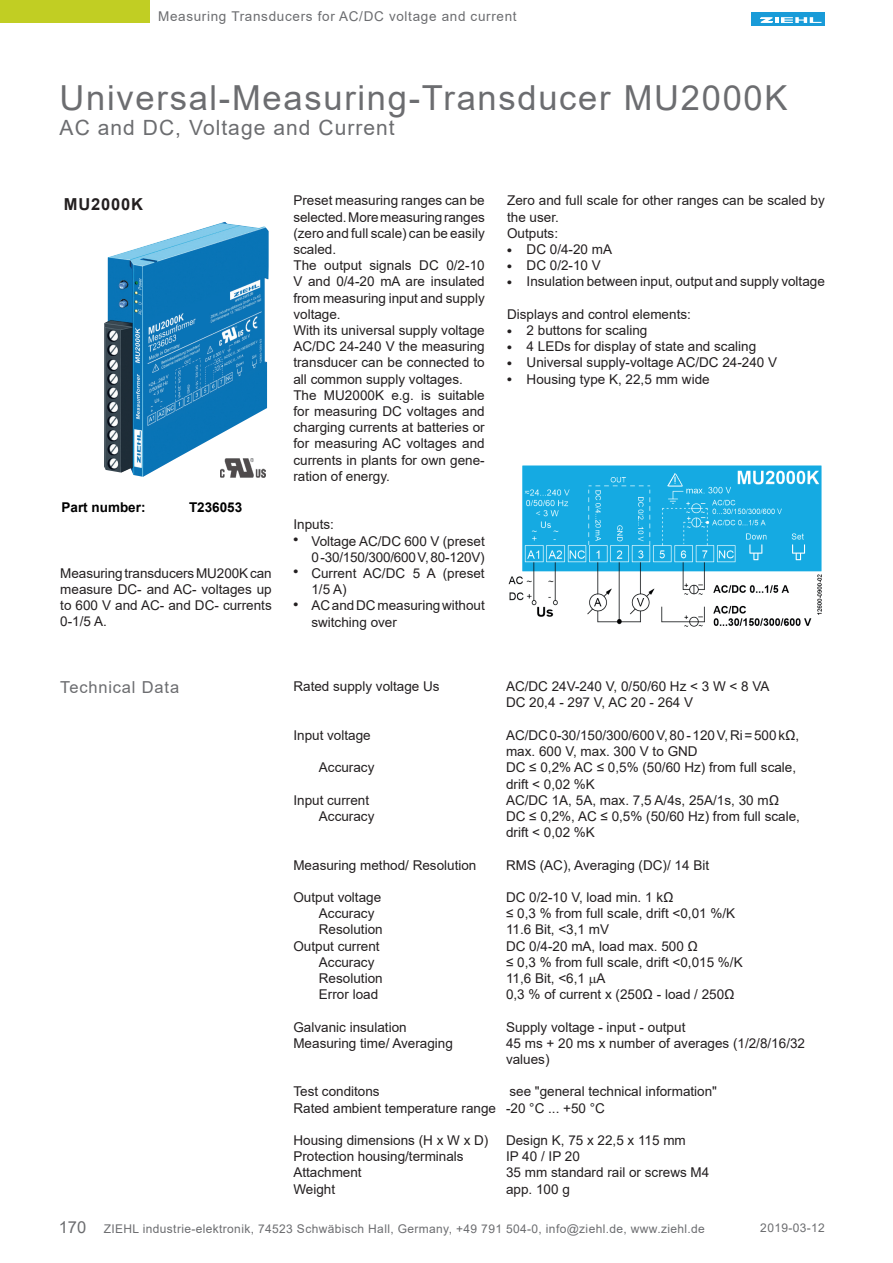
<style>
.page{position:relative;width:893px;height:1263px;background:#fff}
.page>*{position:absolute;margin:0;border:0;box-sizing:border-box;transform-origin:0 0}
.t1{font:34.5px "Arial";letter-spacing:.05em;color:#6c6d70}
.t2{font:21px "Arial";letter-spacing:.05em;color:#6c6d70}
.t3{font:16.5px "Arial";letter-spacing:.05em;color:#6c6d70}
.t4{font:700 16.5px "Arial";letter-spacing:.05em;color:#231f20}
.t5{font:13.5px/16.2px "Arial";color:#231f20}
.t6{font:13.5px "Arial";letter-spacing:.05em;color:#6c6d70}
.t7{font:700 13.5px "Arial";color:#000}
.t8{font:700 13.5px/16.2px "Arial";color:#231f20;text-align:justify}
.t9{font:12px "Arial";letter-spacing:.03em;color:#6c6d70}
.s1{font-size:16.5px}
</style>
<div class="page">
<div style="left:751px;top:12px;width:73px;height:14px;background:#199bd8"></div>
<svg style="left:761px;top:17px;width:60px;height:6px"></svg>
<div style="left:0;top:0;width:150px;height:22px;background:#c1ce23"></div>
<img style="left:104px;top:222px;width:165px;height:255px">
<img style="left:220px;top:458px;width:45px;height:19px">
<img style="left:508px;top:465px;width:314px;height:162px">
<p class="t6" style="left:158px;top:7px;width:360px">Measuring Transducers for AC/DC voltage and current</p>
<h1 class="t1" style="left:60px;top:74px;width:729px">Universal-Measuring-Transducer MU2000K</h1>
<h2 class="t2" style="left:60px;top:114px;width:337px">AC and DC, Voltage and Current</h2>
<p class="t4" style="left:64px;top:192px;width:81px">MU2000K</p>
<p class="t7" style="left:62px;top:498px;width:86px">Part number:</p>
<p class="t7" style="left:189px;top:498px;width:55px">T236053</p>
<p class="t5" style="left:60px;top:565px;width:213px;text-align:justify">Measuring transducers MU200K can measure DC- and AC- voltages up to 600 V and AC- and DC- currents 0-1/5 A.</p>
<p class="t3" style="left:60px;top:676px;width:120px">Technical Data</p>
<p class="t5" style="left:293px;top:192px;width:193px">Preset measuring ranges can be selected. More measuring ranges (zero and full scale) can be easily scaled.<br>The output signals DC 0/2-10<br>V and 0/4-20 mA are insulated from measuring input and supply voltage.<br>With its universal supply voltage<br>AC/DC 24-240 V the measuring transducer can be connected to all common supply voltages.<br>The MU2000K e.g. is suitable for measuring DC voltages and charging currents at batteries or for measuring AC voltages and currents in plants for own gene&shy;ration of energy.</p>
<p class="t5" style="left:311px;top:516px;width:175px;text-indent:-18px">Inputs:<br>Voltage AC/DC 600 V (preset<br>0 -30/150/300/600 V, 80-120V)<br>Current AC/DC 5 A (preset<br>1/5 A)<br>AC and DC measuring without switching over</p>
<p class="t8" style="left:293px;top:531px;width:6px">•</p>
<p class="t8" style="left:293px;top:564px;width:6px">•</p>
<p class="t8" style="left:293px;top:596px;width:6px">•</p>
<p class="t5" style="left:507px;top:192px;width:319px">Zero and full scale for other ranges can be scaled by</p>
<p class="t5" style="left:507px;top:209px;width:53px">the user.</p>
<p class="t5" style="left:507px;top:225px;width:53px">Outputs:</p>
<p class="t5" style="left:527px;top:241px;width:87px">DC 0/4-20 mA</p>
<p class="t5" style="left:527px;top:257px;width:76px">DC 0/2-10 V</p>
<p class="t5" style="left:527px;top:273px;width:300px">Insulation between input, output and supply voltage</p>
<p class="t5" style="left:527px;top:306px;width:252px;text-indent:-19px">Displays and control elements:<br>2 buttons for scaling<br>4 LEDs for display of state and scaling<br>Universal supply-voltage AC/DC 24-240 V<br>Housing type K, 22,5 mm wide</p>
<p class="t8" style="left:507px;top:242px;width:6px">• • •</p>
<p class="t8" style="left:507px;top:323px;width:6px">• • • •</p>
<p class="t5" style="left:293px;top:678px;width:148px">Rated supply voltage Us</p>
<p class="t5" style="left:506px;top:678px;width:265px">AC/DC 24V-240 V, 0/50/60 Hz &lt; 3 W &lt; 8 VA<br>DC 20,4 - 297 V, AC 20 - 264 V</p>
<p class="t5" style="left:293px;top:727px;width:79px">Input voltage</p>
<p class="t5" style="left:506px;top:727px;width:295px">AC/DC 0-30/150/300/600 V, 80 - 120 V, Ri = 500 kΩ, max. 600 V, max. 300 V to GND</p>
<p class="t5" style="left:319px;top:759px;width:57px">Accuracy</p>
<p class="t5" style="left:506px;top:759px;width:292px">DC ≤ 0,2% AC ≤ 0,5% (50/60 Hz) from full scale, drift &lt; 0,02 %K</p>
<p class="t5" style="left:293px;top:792px;width:77px">Input current</p>
<p class="t5" style="left:506px;top:792px;width:274px">AC/DC 1A, 5A, max. 7,5 A/4s, 25A/1s, 30 mΩ</p>
<p class="t5" style="left:319px;top:808px;width:57px">Accuracy</p>
<p class="t5" style="left:506px;top:808px;width:295px">DC ≤ 0,2%, AC ≤ 0,5% (50/60 Hz) from full scale, drift &lt; 0,02 %K</p>
<p class="t5" style="left:293px;top:856px;width:185px">Measuring method/ Resolution</p>
<p class="t5" style="left:506px;top:856px;width:205px">RMS (AC), Averaging (DC)/ 14 Bit</p>
<p class="t5" style="left:293px;top:889px;width:89px">Output voltage</p>
<p class="t5" style="left:506px;top:889px;width:169px">DC 0/2-10 V, load min. 1 kΩ</p>
<p class="t5" style="left:319px;top:905px;width:57px">Accuracy</p>
<p class="t5" style="left:506px;top:905px;width:231px">≤ 0,3 % from full scale, drift &lt;0,01 %/K</p>
<p class="t5" style="left:319px;top:921px;width:65px">Resolution</p>
<p class="t5" style="left:506px;top:921px;width:104px">11.6 Bit, &lt;3,1 mV</p>
<p class="t5" style="left:293px;top:937px;width:88px">Output current</p>
<p class="t5" style="left:506px;top:937px;width:193px">DC 0/4-20 mA, load max. 500 Ω</p>
<p class="t5" style="left:319px;top:954px;width:57px">Accuracy</p>
<p class="t5" style="left:506px;top:954px;width:238px">≤ 0,3 % from full scale, drift &lt;0,015 %/K</p>
<p class="t5" style="left:319px;top:970px;width:65px">Resolution</p>
<p class="t5" style="left:506px;top:970px;width:101px">11,6 Bit, &lt;6,1 A</p>
<p class="t5" style="left:319px;top:986px;width:61px">Error load</p>
<p class="t5" style="left:506px;top:986px;width:230px">0,3 % of current x (250Ω - load / 250Ω</p>
<p class="t5" style="left:293px;top:1018px;width:115px">Galvanic insulation</p>
<p class="t5" style="left:506px;top:1018px;width:181px">Supply voltage - input - output</p>
<p class="t5" style="left:293px;top:1035px;width:161px">Measuring time/ Averaging</p>
<p class="t5" style="left:506px;top:1035px;width:301px">45 ms + 20 ms x number of averages (1/2/8/16/32 values)</p>
<p class="t5" style="left:293px;top:1083px;width:88px">Test conditons</p>
<p class="t5" style="left:293px;top:1083px;width:425px;text-indent:216px">see "general technical information"<br>Rated ambient temperature range -20 °C ... +50 °C</p>
<p class="t5" style="left:293px;top:1132px;width:197px">Housing dimensions (H x W x D)</p>
<p class="t5" style="left:506px;top:1132px;width:181px">Design K, 75 x 22,5 x 115 mm</p>
<p class="t5" style="left:293px;top:1148px;width:172px">Protection housing/terminals</p>
<p class="t5" style="left:506px;top:1148px;width:75px">IP 40 / IP 20</p>
<p class="t5" style="left:293px;top:1164px;width:70px">Attachment</p>
<p class="t5" style="left:506px;top:1164px;width:205px">35 mm standard rail or screws M4</p>
<p class="t5" style="left:293px;top:1180px;width:43px">Weight</p>
<p class="t5" style="left:506px;top:1180px;width:65px">app. 100 g</p>
<p class="t9" style="left:59px;top:1220px;width:648px"><span class="s1">170</span> ZIEHL industrie-elektronik, 74523 Schwäbisch Hall, Germany, +49 791 504-0, info@ziehl.de, www.ziehl.de</p>
<p class="t9" style="left:760px;top:1220px;width:66px">2019-03-12</p>
</div>
